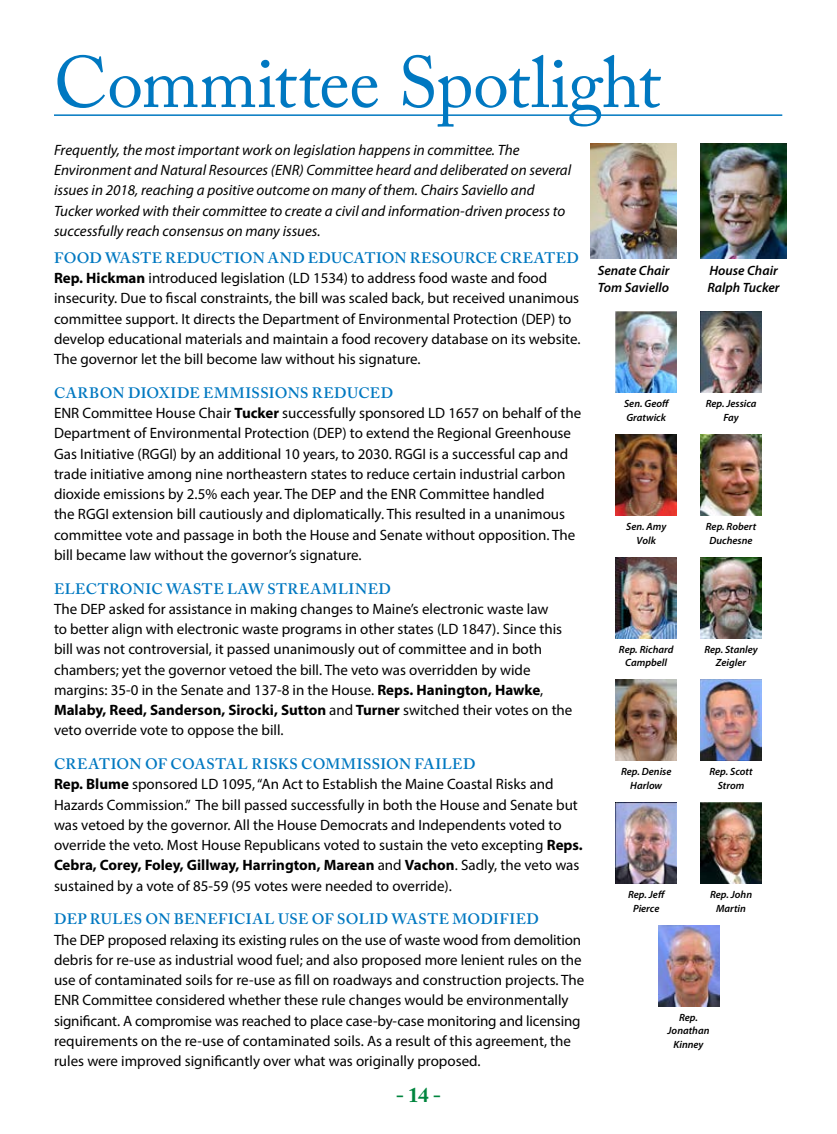
<style>
.page{position:relative;width:837px;height:1134px;background:#fff}
.page>*{position:absolute;margin:0;border:0;box-sizing:border-box;transform-origin:0 0}
.t1{font:72px "Adobe Caslon Pro";letter-spacing:-.01em;color:#0078c1}
.t2{font:700 21px "Adobe Caslon Pro";color:#00853e}
.t3{font:15px/20.2px "Myriad Pro";color:#000}
.t4{font:italic 15px/20.2px "Myriad Pro";color:#000}
.t5{font:600 15px "Adobe Caslon Pro";letter-spacing:.025em;color:#0078c1}
.t6{font:italic 600 13.5px/16.5px "Myriad Pro";color:#000}
.t7{font:italic 600 10.5px/13.5px "Myriad Pro";color:#000;text-align:center}
.s1{font-weight:700}
</style>
<div class="page">
<hr style="left:54px;top:114px;width:728px;height:2px;background:#0078c1">
<img style="left:700px;top:143px;width:87px;height:115px">
<img style="left:616px;top:680px;width:61px;height:81px">
<img style="left:616px;top:802px;width:61px;height:81px">
<img style="left:701px;top:312px;width:61px;height:81px">
<img style="left:701px;top:802px;width:61px;height:81px">
<img style="left:658px;top:925px;width:61px;height:81px">
<img style="left:616px;top:557px;width:61px;height:81px">
<img style="left:701px;top:434px;width:61px;height:81px">
<img style="left:701px;top:680px;width:61px;height:81px">
<img style="left:700px;top:557px;width:61px;height:81px">
<img style="left:616px;top:434px;width:61px;height:81px">
<img style="left:616px;top:312px;width:61px;height:81px">
<img style="left:590px;top:143px;width:87px;height:115px">
<h1 class="t1" style="left:54px;top:40px;width:608px">Committee Spotlight</h1>
<p class="t4" style="left:54px;top:140px;width:519px">Frequently, the most important work on legislation happens in committee. The Environment and Natural Resources (ENR) Committee heard and deliberated on several issues in 2018, reaching a positive outcome on many of them. Chairs Saviello and Tucker worked with their committee to create a civil and information-driven process to successfully reach consensus on many issues.</p>
<p class="t5" style="left:54px;top:249px;width:526px">FOOD WASTE REDUCTION AND EDUCATION RESOURCE CREATED</p>
<p class="t3" style="left:54px;top:268px;width:528px"><span class="s1">Rep. Hickman</span> introduced legislation (LD 1534) to address food waste and food insecurity. Due to fiscal constraints, the bill was scaled back, but received unanimous committee support. It directs the Department of Environmental Protection (DEP) to develop educational materials and maintain a food recovery database on its website.<br>The governor let the bill become law without his signature.</p>
<p class="t5" style="left:54px;top:384px;width:341px">CARBON DIOXIDE EMMISSIONS REDUCED</p>
<p class="t3" style="left:54px;top:403px;width:529px">ENR Committee House Chair <span class="s1">Tucker</span> successfully sponsored LD 1657 on behalf of the Department of Environmental Protection (DEP) to extend the Regional Greenhouse Gas Initiative (RGGI) by an additional 10 years, to 2030. RGGI is a successful cap and trade initiative among nine northeastern states to reduce certain industrial carbon dioxide emissions by 2.5% each year. The DEP and the ENR Committee handled<br>the RGGI extension bill cautiously and diplomatically. This resulted in a unanimous committee vote and passage in both the House and Senate without opposition. The bill became law without the governor’s signature.</p>
<p class="t5" style="left:54px;top:580px;width:338px">ELECTRONIC WASTE LAW STREAMLINED</p>
<p class="t3" style="left:54px;top:598px;width:520px">The DEP asked for assistance in making changes to Maine’s electronic waste law<br>to better align with electronic waste programs in other states (LD 1847). Since this bill was not controversial, it passed unanimously out of committee and in both chambers; yet the governor vetoed the bill. The veto was overridden by wide margins: 35-0 in the Senate and 137-8 in the House. <span class="s1">Reps. Hanington, Hawke</span>, <span class="s1">Malaby, Reed, Sanderson, Sirocki, Sutton</span> and <span class="s1">Turner</span> switched their votes on the veto override vote to oppose the bill.</p>
<p class="t5" style="left:54px;top:755px;width:423px">CREATION OF COASTAL RISKS COMMISSION FAILED</p>
<p class="t3" style="left:54px;top:774px;width:530px"><span class="s1">Rep. Blume</span> sponsored LD 1095, “An Act to Establish the Maine Coastal Risks and Hazards Commission.” The bill passed successfully in both the House and Senate but was vetoed by the governor. All the House Democrats and Independents voted to override the veto. Most House Republicans voted to sustain the veto excepting <span class="s1">Reps.<br>Cebra, Corey, Foley, Gillway, Harrington, Marean</span> and <span class="s1">Vachon</span>. Sadly, the veto was sustained by a vote of 85-59 (95 votes were needed to override).</p>
<p class="t5" style="left:54px;top:910px;width:487px">DEP RULES ON BENEFICIAL USE OF SOLID WASTE MODIFIED</p>
<p class="t3" style="left:54px;top:929px;width:532px">The DEP proposed relaxing its existing rules on the use of waste wood from demolition debris for re-use as industrial wood fuel; and also proposed more lenient rules on the use of contaminated soils for re-use as fill on roadways and construction projects. The ENR Committee considered whether these rule changes would be environmentally significant. A compromise was reached to place case-by-case monitoring and licensing requirements on the re-use of contaminated soils. As a result of this agreement, the rules were improved significantly over what was originally proposed.</p>
<p class="t6" style="left:598px;top:263px;width:73px">Senate Chair<br>Tom Saviello</p>
<p class="t6" style="left:708px;top:263px;width:74px">House Chair<br>Ralph Tucker</p>
<p class="t7" style="left:624px;top:397px;width:47px;text-align:left">Sen. Geoff<br>Gratwick</p>
<p class="t7" style="left:706px;top:397px;width:52px">Rep. Jessica<br>Fay</p>
<p class="t7" style="left:706px;top:520px;width:52px">Rep. Robert<br>Duchesne</p>
<p class="t7" style="left:626px;top:520px;width:42px">Sen. Amy<br>Volk</p>
<p class="t7" style="left:619px;top:643px;width:56px">Rep. Richard<br>Campbell</p>
<p class="t7" style="left:704px;top:643px;width:55px">Rep. Stanley<br>Zeigler</p>
<p class="t7" style="left:621px;top:765px;width:52px">Rep. Denise<br>Harlow</p>
<p class="t7" style="left:710px;top:765px;width:45px">Rep. Scott<br>Strom</p>
<p class="t7" style="left:628px;top:888px;width:39px">Rep. Jeff<br>Pierce</p>
<p class="t7" style="left:710px;top:888px;width:44px">Rep. John<br>Martin</p>
<p class="t7" style="left:668px;top:1011px;width:43px">Rep.<br>Jonathan<br>Kinney</p>
<h2 class="t2" style="left:396px;top:1083px;width:47px">- 14 -</h2>
</div>
